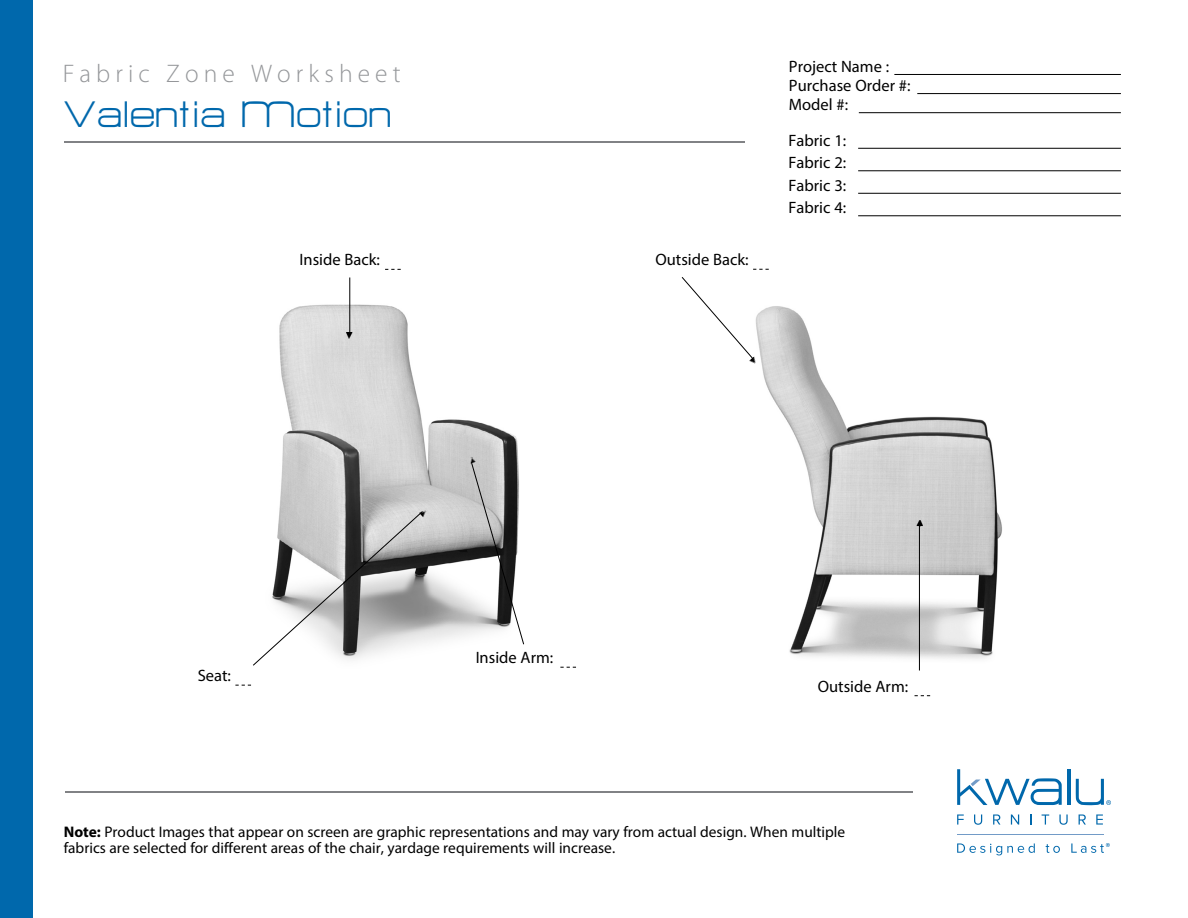
<style>
.page{position:relative;width:1188px;height:918px;background:#fff}
.page>*{position:absolute;margin:0;border:0;box-sizing:border-box;transform-origin:0 0}
.t1{font:45.6px "HURTMOLD";color:#0068ac}
.t2{font:300 25.5px "Myriad Pro";letter-spacing:.2em;color:#95979a}
.t3{font:16.5px/22.5px "Myriad Pro";color:#000}
.t4{font:15.3px/16.5px "Myriad Pro";color:#000}
.s1{font-weight:700}
</style>
<div class="page">
<div style="left:0;top:0;width:32px;height:918px;background:#0068ac"></div>
<hr style="left:65px;top:791px;width:847px;height:2px;background:#818285">
<hr style="left:957px;top:834px;width:147px;height:1px;background:#729bc7">
<hr style="left:1067px;top:769px;width:3px;height:36px;background:#0068ac">
<svg style="left:1076px;top:779px;width:35px;height:26px"></svg>
<svg style="left:957px;top:769px;width:105px;height:36px"></svg>
<svg style="left:957px;top:814px;width:7px;height:11px"></svg>
<svg style="left:974px;top:814px;width:8px;height:11px"></svg>
<svg style="left:993px;top:814px;width:7px;height:11px"></svg>
<svg style="left:1011px;top:814px;width:8px;height:11px"></svg>
<svg style="left:1042px;top:814px;width:7px;height:11px"></svg>
<svg style="left:1059px;top:814px;width:9px;height:11px"></svg>
<svg style="left:1079px;top:814px;width:7px;height:11px"></svg>
<svg style="left:1096px;top:814px;width:7px;height:11px"></svg>
<svg style="left:957px;top:843px;width:78px;height:12px"></svg>
<svg style="left:1046px;top:844px;width:14px;height:9px"></svg>
<svg style="left:1071px;top:843px;width:39px;height:10px"></svg>
<hr style="left:858px;top:193px;width:263px;height:1px;background:#000">
<hr style="left:858px;top:215px;width:263px;height:1px;background:#000">
<hr style="left:859px;top:112px;width:262px;height:1px;background:#000">
<hr style="left:917px;top:93px;width:204px;height:1px;background:#000">
<hr style="left:894px;top:74px;width:227px;height:1px;background:#000">
<hr style="left:858px;top:148px;width:263px;height:1px;background:#000">
<hr style="left:858px;top:170px;width:263px;height:1px;background:#000">
<img style="left:755px;top:306px;width:247px;height:362px">
<img style="left:279px;top:289px;width:291px;height:378px">
<img style="left:417px;top:443px;width:104px;height:35px">
<img style="left:864px;top:520px;width:107px;height:6px">
<img style="left:749px;top:322px;width:49px;height:74px">
<img style="left:298px;top:332px;width:107px;height:6px">
<hr style="left:349px;top:278px;width:1px;height:56px;background:#000">
<svg style="left:471px;top:461px;width:54px;height:184px"></svg>
<hr style="left:919px;top:525px;width:1px;height:145px;background:#000">
<svg style="left:681px;top:277px;width:73px;height:83px"></svg>
<img style="left:383px;top:469px;width:76px;height:83px">
<svg style="left:253px;top:510px;width:171px;height:156px"></svg>
<hr style="left:65px;top:141px;width:680px;height:2px;background:#818285">
<svg style="left:385px;top:269px;width:16px;height:1px"></svg>
<svg style="left:235px;top:685px;width:16px;height:1px"></svg>
<svg style="left:560px;top:667px;width:16px;height:1px"></svg>
<svg style="left:753px;top:269px;width:16px;height:1px"></svg>
<h2 class="t2" style="left:63px;top:59px;width:339px">Fabric Zone Worksheet</h2>
<h1 class="t1" style="left:65px;top:90px;width:331px">Valentia Motion</h1>
<p class="t3" style="left:300px;top:248px;width:82px">Inside Back:</p>
<p class="t3" style="left:656px;top:248px;width:95px">Outside Back:</p>
<p class="t3" style="left:789px;top:55px;width:102px">Project Name :</p>
<p class="t3" style="left:789px;top:74px;width:123px">Purchase Order #:</p>
<p class="t3" style="left:789px;top:93px;width:61px">Model #:</p>
<p class="t3" style="left:788px;top:129px;width:59px">Fabric 1:<br>Fabric 2:</p>
<p class="t3" style="left:788px;top:174px;width:59px">Fabric 3:<br>Fabric 4:</p>
<p class="t3" style="left:198px;top:664px;width:35px">Seat:</p>
<p class="t3" style="left:476px;top:646px;width:79px">Inside Arm:</p>
<p class="t3" style="left:818px;top:675px;width:92px">Outside Arm:</p>
<p class="t4" style="left:64px;top:823px;width:783px"><span class="s1">Note:</span> Product Images that appear on screen are graphic representations and may vary from actual design. When multiple fabrics are selected for different areas of the chair, yardage requirements will increase.</p>
</div>
